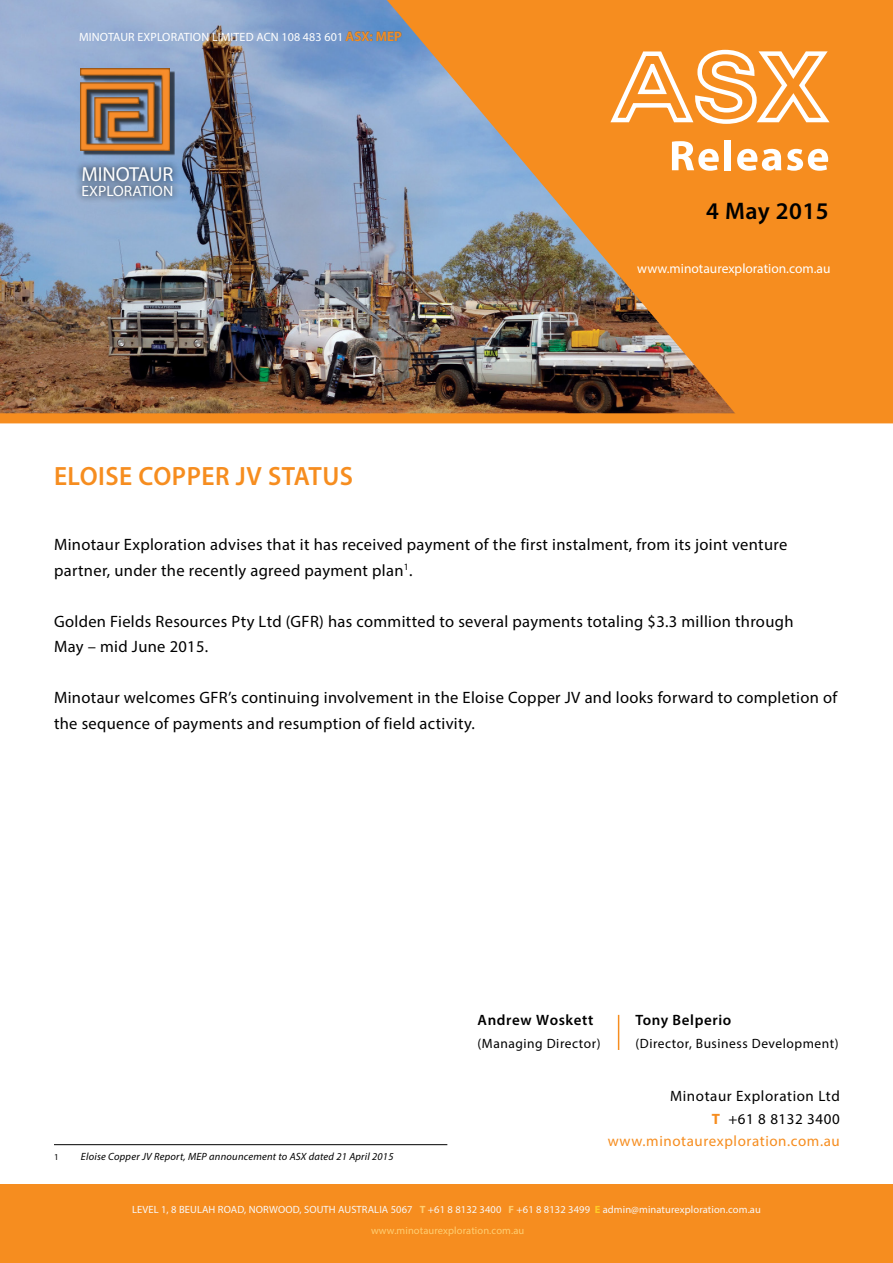
<style>
.page{position:relative;width:893px;height:1263px;background:#fff}
.page>*{position:absolute;margin:0;border:0;box-sizing:border-box;transform-origin:0 0}
.t1{font:700 60px "Myriad Arabic";letter-spacing:.03em;color:#fff}
.t2{font:28.5px "Myriad Arabic";letter-spacing:-.005em;color:#fefefe}
.t3{font:600 26.55px "Myriad Pro";letter-spacing:.02em;color:#f68d1f;scale:.96 1}
.t4{font:600 24px "Myriad Pro";letter-spacing:.02em;color:#000}
.t5{font:21px "Myriad Arabic";color:#fefefe;scale:1.04 1}
.t6{font:16.5px/25.5px "Myriad Pro";letter-spacing:.02em;color:#000}
.t7{font:15px/22.5px "Myriad Pro";letter-spacing:.04em;color:#000;text-align:right}
.t8{font:600 15px "Myriad Pro";letter-spacing:.04em;color:#000}
.t9{font:13.5px "Myriad Pro";letter-spacing:.04em;color:#000}
.t10{font:13.5px "Myriad Pro";color:#fff}
.t11{font:12px "Myriad Pro";letter-spacing:.01em;color:#fff}
.t12{font:10.5px/21px "Myriad Pro";letter-spacing:.01em;color:#f8f8f9;text-align:center}
.t13{font:italic 10.5px "Myriad Pro";letter-spacing:.02em;color:#000}
.t14{font:9px "Myriad Pro";color:#000}
.s1{font-weight:600;font-size:13.5px;color:#f68d1f}
.s2{font-weight:700;color:#f68d1f}
.s3{color:#f68d1f}
.s4{font-weight:700;color:#ffce71}
.s5{font-weight:700;color:#ffcd27}
.s6{color:#ffce71}
</style>
<div class="page">
<img style="left:0;top:0;width:310px;height:413px">
<img style="left:310px;top:0;width:583px;height:424px">
<div style="left:705px;top:421px;width:188px;height:347px;background:#fff"></div>
<svg style="left:0;top:413px;width:893px;height:10px;background:#f38b1f"></svg>
<div style="left:0;top:1184px;width:893px;height:79px;background:#f68d1f"></div>
<hr style="left:618px;top:1015px;width:1px;height:35px;background:#f68d1f">
<hr style="left:54px;top:1144px;width:393px;height:1px;background:#000">
<div style="left:83px;top:71px;width:92px;height:85px;background:#000;opacity:.63"></div>
<img style="left:80px;top:68px;width:90px;height:82px">
<div style="left:75px;top:159px;width:105px;height:45px;background:#000;opacity:.95"></div>
<svg style="left:345px;top:26px;width:57px;height:19px"></svg>
<svg style="left:607px;top:48px;width:227px;height:78px"></svg>
<p class="t11" style="left:79px;top:29px;width:324px">MINOTAUR EXPLORATION LIMITED ACN 108 483 601 <span class="s1">ASX: MEP</span></p>
<h2 class="t2" style="left:82px;top:155px;width:93px">MINOTAUR</h2>
<p class="t5" style="left:82px;top:177px;width:90px">EXPLORATION</p>
<h3 class="t3" style="left:54px;top:459px;width:313px">ELOISE COPPER JV STATUS</h3>
<h1 class="t1" style="left:669px;top:114px;width:162px">Release</h1>
<h3 class="t4" style="left:706px;top:195px;width:124px">4 May 2015</h3>
<p class="t10" style="left:637px;top:260px;width:195px">www.minotaurexploration.com.au</p>
<p class="t6" style="left:54px;top:532px;width:735px">Minotaur Exploration advises that it has received payment of the first instalment, from its joint venture partner, under the recently agreed payment plan<sup>1</sup>.</p>
<p class="t6" style="left:54px;top:608px;width:741px">Golden Fields Resources Pty Ltd (GFR) has committed to several payments totaling $3.3 million through<br>May – mid June 2015.</p>
<p class="t6" style="left:54px;top:685px;width:785px">Minotaur welcomes GFR’s continuing involvement in the Eloise Copper JV and looks forward to completion of the sequence of payments and resumption of field activity.</p>
<p class="t14" style="left:54px;top:1151px;width:6px">1</p>
<p class="t13" style="left:81px;top:1150px;width:314px">Eloise Copper JV Report, MEP announcement to ASX dated 21 April 2015</p>
<p class="t8" style="left:478px;top:1011px;width:117px">Andrew Woskett</p>
<p class="t9" style="left:478px;top:1035px;width:125px">(Managing Director)</p>
<p class="t8" style="left:635px;top:1011px;width:97px">Tony Belperio</p>
<p class="t9" style="left:635px;top:1035px;width:205px">(Director, Business Development)</p>
<p class="t7" style="left:608px;top:1085px;width:234px">Minotaur Exploration Ltd<br><span class="s2">T</span> +61 8 8132 3400 <span class="s3">www.minotaurexploration.com.au</span></p>
<p class="t12" style="left:132px;top:1199px;width:630px">LEVEL 1, 8 BEULAH ROAD, NORWOOD, SOUTH AUSTRALIA 5067 <span class="s4">T</span> +61 8 8132 3400 <span class="s4">F</span> +61 8 8132 3499 <span class="s5">E</span> admin@minaturexploration.com.au <span class="s6">www.minotaurexploration.com.au</span></p>
</div>
